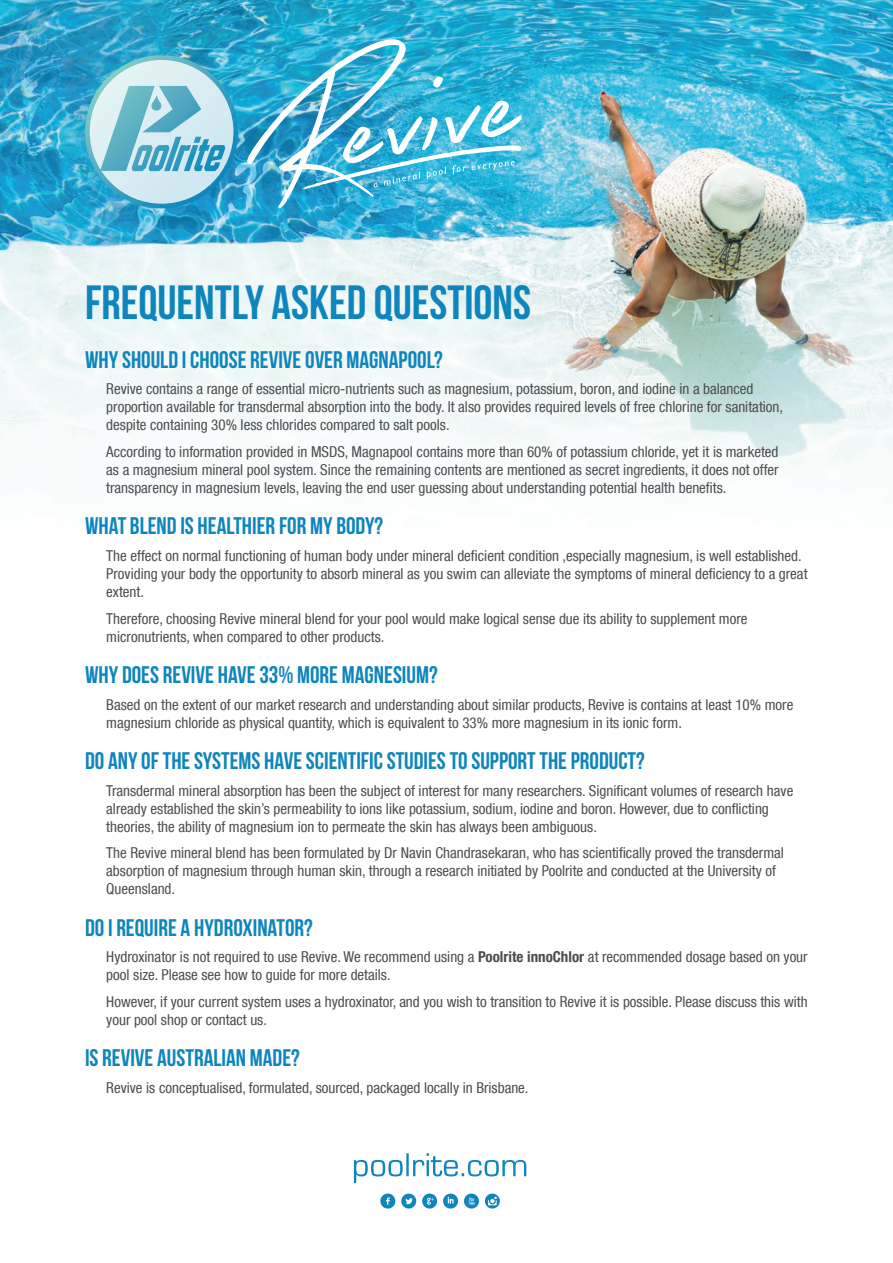
<style>
.page{position:relative;width:893px;height:1263px;background:#fff}
.page>*{position:absolute;margin:0;border:0;box-sizing:border-box;transform-origin:0 0}
.Body{font:48px "Bebas Neue";color:#0e85bc}
.t1{font:24px "Bebas Neue";color:#0e85bc}
.t2{font:condensed 15px/18px "Helvetica Neue LT Com";color:#4b4c4d}
.s1{font-weight:700}
</style>
<div class="page">
<img style="left:0;top:0;width:893px;height:465px">
<svg style="left:354px;top:1153px;width:172px;height:30px"></svg>
<svg style="left:422px;top:1193px;width:15px;height:15px"></svg>
<svg style="left:401px;top:1193px;width:15px;height:15px"></svg>
<svg style="left:443px;top:1193px;width:15px;height:15px"></svg>
<svg style="left:380px;top:1193px;width:15px;height:15px"></svg>
<svg style="left:464px;top:1193px;width:15px;height:15px"></svg>
<svg style="left:485px;top:1193px;width:15px;height:15px"></svg>
<svg style="left:85px;top:55px;width:153px;height:153px;background:#4caac2"></svg>
<div style="left:90px;top:60px;width:143px;height:144px;background:linear-gradient(to right,#deeff2,#cee7f1);border-radius:50%"></div>
<svg style="left:100px;top:86px;width:125px;height:85px;background:#92c9d9"></svg>
<svg style="left:247px;top:38px;width:275px;height:170px;background:#4cb6d8"></svg>
<p class="Body" style="left:85px;top:276px;width:448px">FREQUENTLY ASKED QUESTIONS</p>
<p class="t1" style="left:85px;top:346px;width:359px">WHY SHOULD I CHOOSE REVIVE OVER MAGNAPOOL?</p>
<p class="t2" style="left:106px;top:380px;width:678px">Revive contains a range of essential micro-nutrients such as magnesium, potassium, boron, and iodine in a balanced proportion available for transdermal absorption into the body. It also provides required levels of free chlorine for sanitation, despite containing 30% less chlorides compared to salt pools.</p>
<p class="t2" style="left:106px;top:442px;width:674px;text-align:justify">According to information provided in MSDS, Magnapool contains more than 60% of potassium chloride, yet it is marketed as a magnesium mineral pool system. Since the remaining contents are mentioned as secret ingredients, it does not offer transparency in magnesium levels, leaving the end user guessing about understanding potential health benefits.</p>
<p class="t1" style="left:85px;top:513px;width:300px">WHAT BLEND IS HEALTHIER FOR MY BODY?</p>
<p class="t2" style="left:106px;top:546px;width:703px">The effect on normal functioning of human body under mineral deficient condition ,especially magnesium, is well established.<br>Providing your body the opportunity to absorb mineral as you swim can alleviate the symptoms of mineral deficiency to a great extent.</p>
<p class="t2" style="left:106px;top:609px;width:643px">Therefore, choosing Revive mineral blend for your pool would make logical sense due its ability to supplement more micronutrients, when compared to other products.</p>
<p class="t1" style="left:85px;top:662px;width:354px">WHY DOES REVIVE HAVE 33% MORE MAGNESIUM?</p>
<p class="t2" style="left:106px;top:695px;width:689px">Based on the extent of our market research and understanding about similar products, Revive is contains at least 10% more magnesium chloride as physical quantity, which is equivalent to 33% more magnesium in its ionic form.</p>
<p class="t1" style="left:85px;top:748px;width:561px">DO ANY OF THE SYSTEMS HAVE SCIENTIFIC STUDIES TO SUPPORT THE PRODUCT?</p>
<p class="t2" style="left:106px;top:781px;width:688px">Transdermal mineral absorption has been the subject of interest for many researchers. Significant volumes of research have already established the skin’s permeability to ions like potassium, sodium, iodine and boron. However, due to conflicting theories, the ability of magnesium ion to permeate the skin has always been ambiguous.</p>
<p class="t2" style="left:106px;top:844px;width:679px">The Revive mineral blend has been formulated by Dr Navin Chandrasekaran, who has scientifically proved the transdermal absorption of magnesium through human skin, through a research initiated by Poolrite and conducted at the University of<br>Queensland.</p>
<p class="t1" style="left:85px;top:914px;width:229px">DO I REQUIRE A HYDROXINATOR?</p>
<p class="t2" style="left:106px;top:948px;width:703px">Hydroxinator is not required to use Revive. We recommend using a <span class="s1">Poolrite innoChlor</span> at recommended dosage based on your pool size. Please see how to guide for more details.</p>
<p class="t2" style="left:106px;top:992px;width:703px">However, if your current system uses a hydroxinator, and you wish to transition to Revive it is possible. Please discuss this with your pool shop or contact us.</p>
<p class="t1" style="left:85px;top:1045px;width:216px">IS REVIVE AUSTRALIAN MADE?</p>
<p class="t2" style="left:106px;top:1078px;width:424px">Revive is conceptualised, formulated, sourced, packaged locally in Brisbane.</p>
</div>
